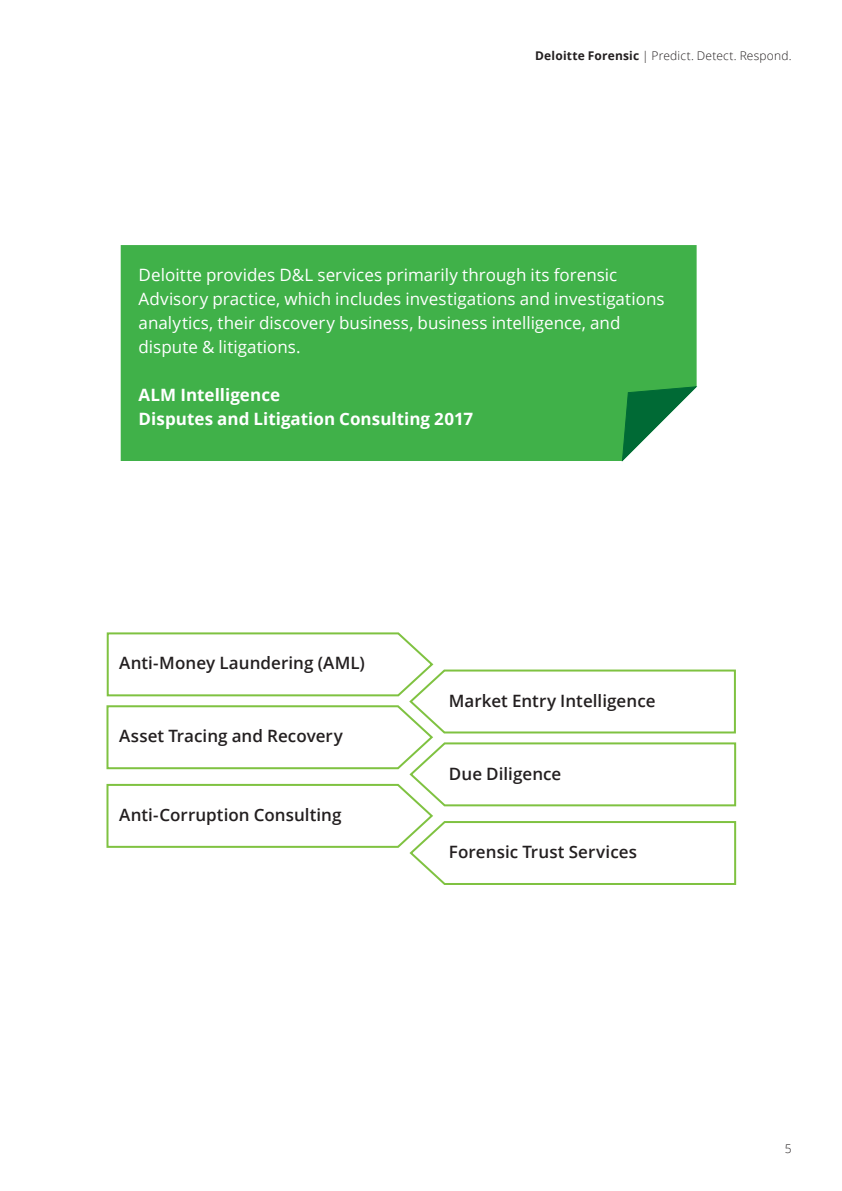
<style>
.page{position:relative;width:842px;height:1191px;background:#fff}
.page>*{position:absolute;margin:0;border:0;box-sizing:border-box;transform-origin:0 0}
.t1{font:17px/24px "Open Sans";letter-spacing:.005em;color:#fff}
.t2{font:600 17px "Open Sans";letter-spacing:.005em;color:#231f20}
.t3{font:700 17px/24px "Open Sans";color:#fff}
.t4{font:300 12px "Open Sans";letter-spacing:.02em;color:#231f20}
.s1{font-weight:700}
</style>
<div class="page">
<svg style="left:106px;top:632px;width:631px;height:253px"></svg>
<div style="left:121px;top:245px;width:576px;height:216px;background:#40b149"></div>
<svg style="left:622px;top:386px;width:75px;height:75px"></svg>
<p class="t4" style="left:535px;top:47px;width:258px"><span class="s1">Deloitte Forensic</span> | Predict. Detect. Respond.</p>
<p class="t1" style="left:139px;top:262px;width:527px">Deloitte provides D&amp;L services primarily through its forensic Advisory practice, which includes investigations and investigations analytics, their discovery business, business intelligence, and dispute &amp; litigations.</p>
<p class="t3" style="left:139px;top:382px;width:336px">ALM Intelligence<br>Disputes and Litigation Consulting 2017</p>
<p class="t2" style="left:119px;top:651px;width:247px">Anti-Money Laundering (AML)</p>
<p class="t2" style="left:119px;top:724px;width:225px">Asset Tracing and Recovery</p>
<p class="t2" style="left:119px;top:802px;width:224px">Anti-Corruption Consulting</p>
<p class="t2" style="left:449px;top:689px;width:208px">Market Entry Intelligence</p>
<p class="t2" style="left:449px;top:762px;width:114px">Due Diligence</p>
<p class="t2" style="left:449px;top:839px;width:190px">Forensic Trust Services</p>
<p class="t4" style="left:785px;top:1140px;width:8px">5</p>
</div>
